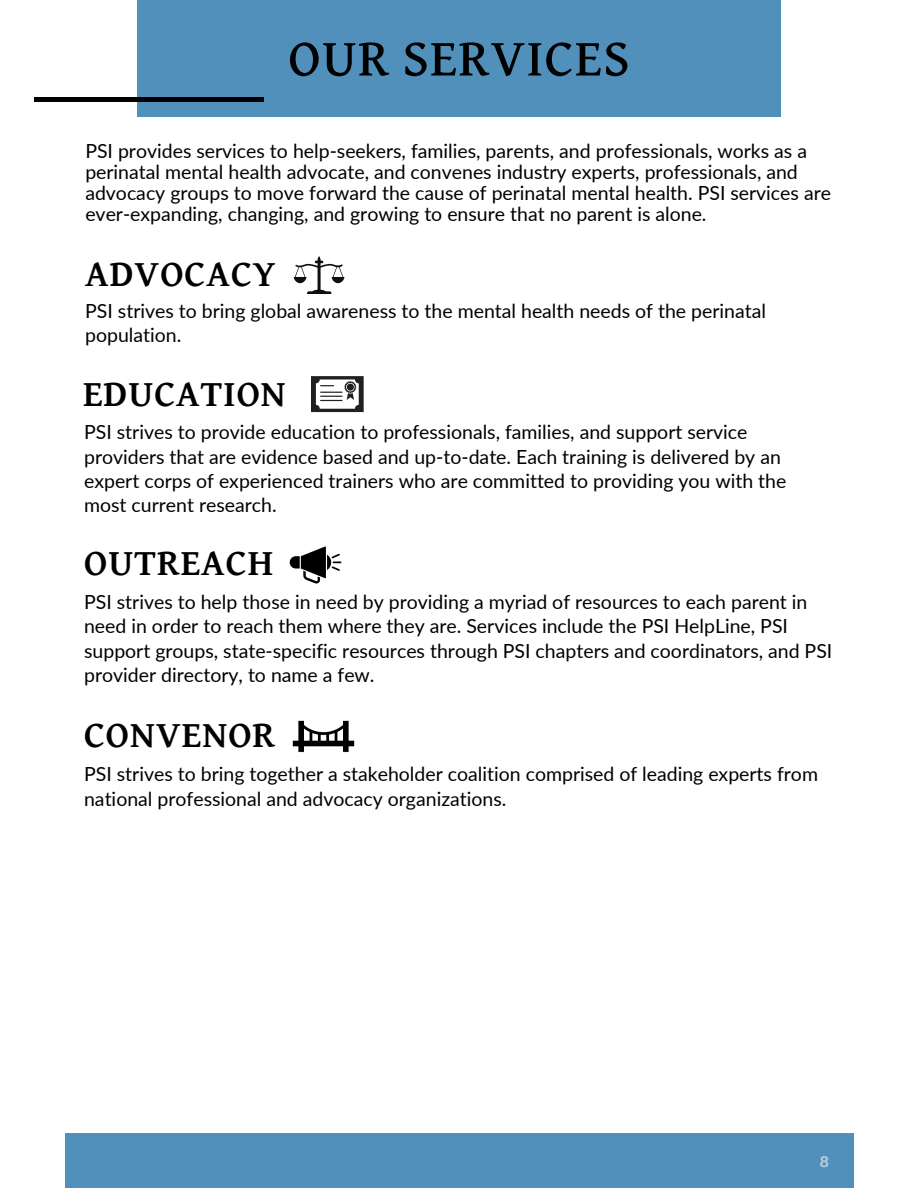
<style>
.page{position:relative;width:918px;height:1188px;background:#fff}
.page>*{position:absolute;margin:0;border:0;box-sizing:border-box;transform-origin:0 0}
.t1{font:500 52.5px "David Libre";letter-spacing:.025em;color:#000}
.t2{font:700 37.5px "David Libre";letter-spacing:.025em;color:#000}
.t3{font:19.5px/24.3px "Lato";color:#000}
.t4{font:700 15.6px "Aileron";color:#b5ccdc}
</style>
<div class="page">
<div style="left:66px;top:1133px;width:788px;height:55px;background:#5190bb"></div>
<img style="left:292px;top:720px;width:63px;height:33px">
<svg style="left:311px;top:376px;width:53px;height:36px"></svg>
<svg style="left:290px;top:546px;width:51px;height:38px"></svg>
<svg style="left:294px;top:256px;width:50px;height:38px"></svg>
<div style="left:137px;top:0;width:644px;height:117px;background:#5190bb"></div>
<hr style="left:34px;top:98px;width:229px;height:3px;background:#000">
<h1 class="t1" style="left:288px;top:36px;width:343px">OUR SERVICES</h1>
<p class="t3" style="left:85px;top:140px;width:747px;line-height:21.1px">PSI provides services to help-seekers, families, parents, and professionals, works as a perinatal mental health advocate, and convenes industry experts, professionals, and advocacy groups to move forward the cause of perinatal mental health. PSI services are ever-expanding, changing, and growing to ensure that no parent is alone.</p>
<h2 class="t2" style="left:85px;top:258px;width:192px">ADVOCACY</h2>
<p class="t3" style="left:85px;top:298px;width:682px">PSI strives to bring global awareness to the mental health needs of the perinatal population.</p>
<h2 class="t2" style="left:83px;top:378px;width:204px">EDUCATION</h2>
<p class="t3" style="left:84px;top:419px;width:704px">PSI strives to provide education to professionals, families, and support service providers that are evidence based and up-to-date. Each training is delivered by an expert corps of experienced trainers who are committed to providing you with the most current research.</p>
<h2 class="t2" style="left:84px;top:547px;width:191px">OUTREACH</h2>
<p class="t3" style="left:84px;top:589px;width:750px">PSI strives to help those in need by providing a myriad of resources to each parent in need in order to reach them where they are. Services include the PSI HelpLine, PSI support groups, state-specific resources through PSI chapters and coordinators, and PSI provider directory, to name a few.</p>
<h2 class="t2" style="left:84px;top:719px;width:193px">CONVENOR</h2>
<p class="t3" style="left:84px;top:762px;width:735px">PSI strives to bring together a stakeholder coalition comprised of leading experts from national professional and advocacy organizations.</p>
<p class="t4" style="left:820px;top:1152px;width:11px">8</p>
</div>
